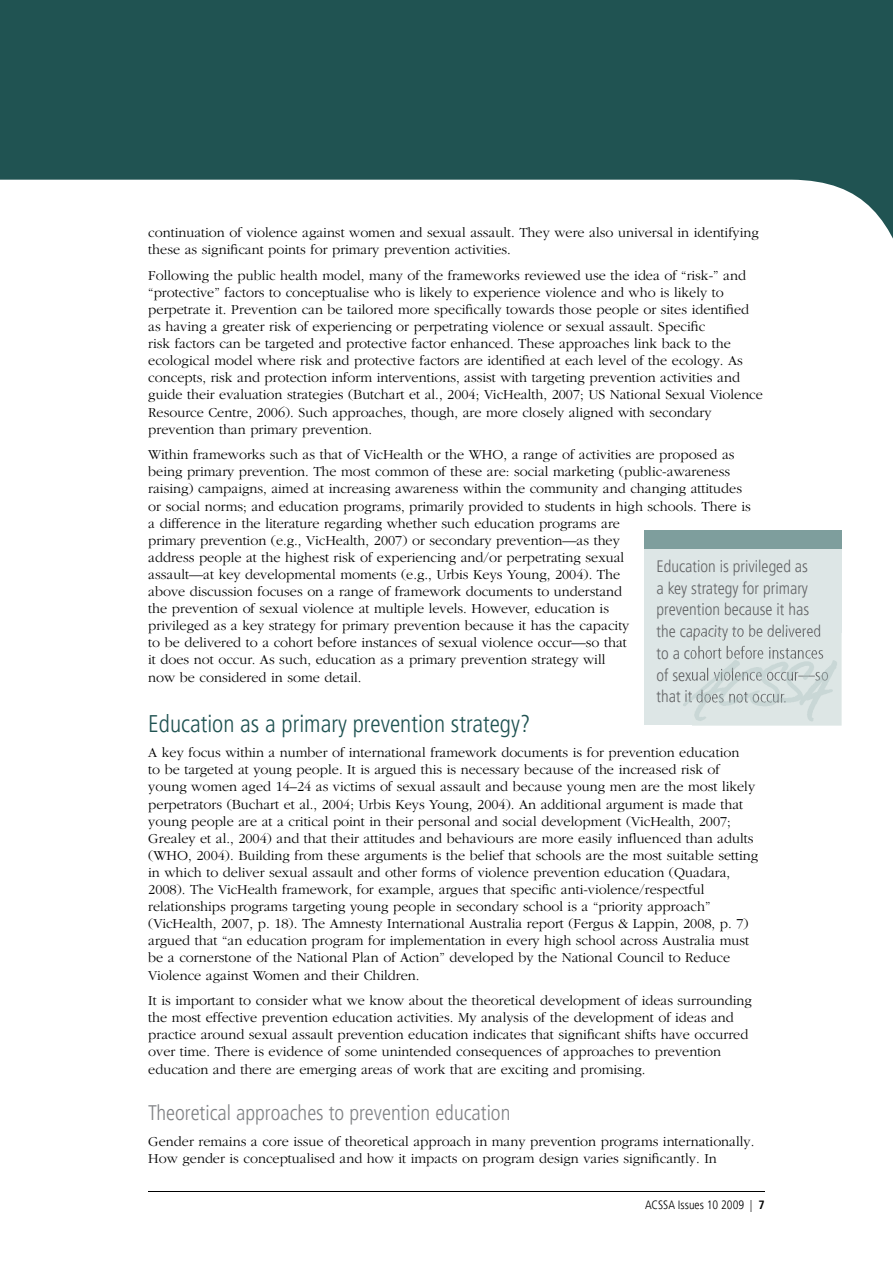
<style>
.page{position:relative;width:893px;height:1263px;background:#fff}
.page>*{position:absolute;margin:0;border:0;box-sizing:border-box;transform-origin:0 0}
.t1{font:300 condensed 24px "Frutiger";color:#205352}
.t2{font:300 condensed 21px "Frutiger";color:#808285}
.t3{font:300 condensed 16.5px/21.8px "Frutiger";color:#636466}
.t4{font:300 14.25px/17.1px "Garamond";color:#000}
.t5{font:300 condensed 12px "Frutiger";color:#000}
.s1{font-weight:700}
</style>
<div class="page">
<hr style="left:148px;top:1191px;width:617px;height:1px;background:#000">
<svg style="left:0;top:1px;width:892px;height:236px;fill:#205352"></svg>
<div style="left:644px;top:542px;width:197px;height:183px;background:#dde6e6"></div>
<div style="left:644px;top:531px;width:197px;height:18px;background:#7e9e9d"></div>
<svg style="left:683px;top:696px;width:10px;height:10px"></svg>
<img style="left:693px;top:633px;width:149px;height:92px">
<p class="t4" style="left:148px;top:224px;width:612px">continuation of violence against women and sexual assault. They were also universal in identifying these as significant points for primary prevention activities.</p>
<p class="t4" style="left:148px;top:267px;width:616px">Following the public health model, many of the frameworks reviewed use the idea of “risk-” and “protective” factors to conceptualise who is likely to experience violence and who is likely to perpetrate it. Prevention can be tailored more specifically towards those people or sites identified as having a greater risk of experiencing or perpetrating violence or sexual assault. Specific<br>risk factors can be targeted and protective factor enhanced. These approaches link back to the ecological model where risk and protective factors are identified at each level of the ecology. As concepts, risk and protection inform interventions, assist with targeting prevention activities and guide their evaluation strategies (Butchart et al., 2004; VicHealth, 2007; US National Sexual Violence Resource Centre, 2006). Such approaches, though, are more closely aligned with secondary prevention than primary prevention.</p>
<p class="t4" style="left:148px;top:446px;width:604px">Within frameworks such as that of VicHealth or the WHO, a range of activities are proposed as being primary prevention. The most common of these are: social marketing (public-awareness raising) campaigns, aimed at increasing awareness within the community and changing attitudes or social norms; and education programs, primarily provided to students in high schools. There is a difference in the literature regarding whether such education programs are<br>primary prevention (e.g., VicHealth, 2007) or secondary prevention—as they<br>address people at the highest risk of experiencing and/or perpetrating sexual<br>assault—at key developmental moments (e.g., Urbis Keys Young, 2004). The<br>above discussion focuses on a range of framework documents to understand<br>the prevention of sexual violence at multiple levels. However, education is<br>privileged as a key strategy for primary prevention because it has the capacity<br>to be delivered to a cohort before instances of sexual violence occur—so that<br>it does not occur. As such, education as a primary prevention strategy will<br>now be considered in some detail.</p>
<h1 class="t1" style="left:148px;top:710px;width:384px">Education as a primary prevention strategy?</h1>
<p class="t4" style="left:148px;top:744px;width:611px">A key focus within a number of international framework documents is for prevention education<br>to be targeted at young people. It is argued this is necessary because of the increased risk of young women aged 14–24 as victims of sexual assault and because young men are the most likely perpetrators (Buchart et al., 2004; Urbis Keys Young, 2004). An additional argument is made that young people are at a critical point in their personal and social development (VicHealth, 2007; Grealey et al., 2004) and that their attitudes and behaviours are more easily influenced than adults (WHO, 2004). Building from these arguments is the belief that schools are the most suitable setting in which to deliver sexual assault and other forms of violence prevention education (Quadara, 2008). The VicHealth framework, for example, argues that specific anti-violence/respectful relationships programs targeting young people in secondary school is a “priority approach” (VicHealth, 2007, p. 18). The Amnesty International Australia report (Fergus &amp; Lappin, 2008, p. 7) argued that “an education program for implementation in every high school across Australia must be a cornerstone of the National Plan of Action” developed by the National Council to Reduce Violence against Women and their Children.</p>
<p class="t4" style="left:148px;top:992px;width:605px">It is important to consider what we know about the theoretical development of ideas surrounding the most effective prevention education activities. My analysis of the development of ideas and practice around sexual assault prevention education indicates that significant shifts have occurred over time. There is evidence of some unintended consequences of approaches to prevention education and there are emerging areas of work that are exciting and promising.</p>
<h2 class="t2" style="left:148px;top:1101px;width:364px">Theoretical approaches to prevention education</h2>
<p class="t4" style="left:148px;top:1133px;width:608px">Gender remains a core issue of theoretical approach in many prevention programs internationally.<br>How gender is conceptualised and how it impacts on program design varies significantly. In</p>
<p class="t3" style="left:656px;top:555px;width:166px">Education is privileged as<br>a key strategy for primary prevention because it has the capacity to be delivered</p>
<p class="t5" style="left:645px;top:1198px;width:121px">ACSSA Issues 10 2009 | <span class="s1">7</span></p>
</div>
